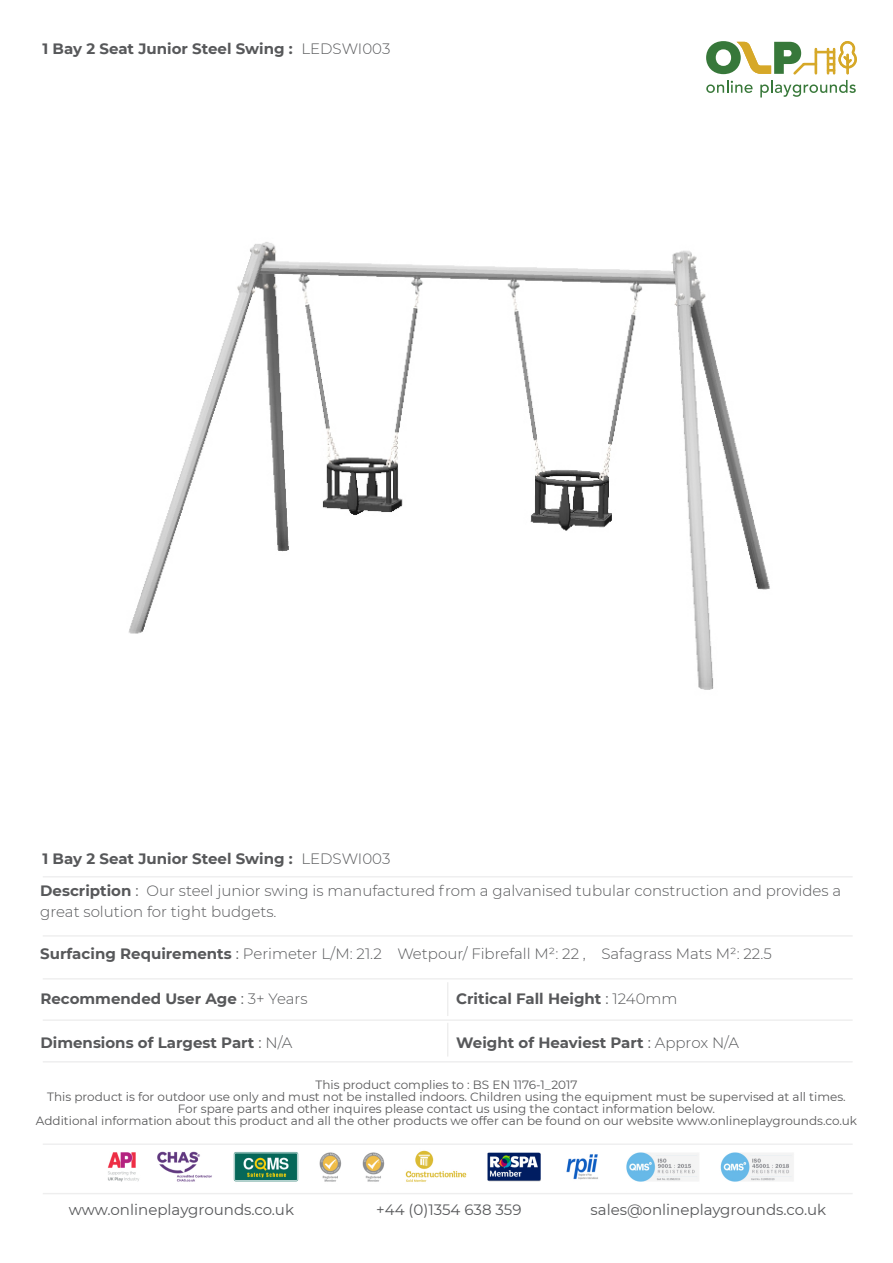
<style>
.page{position:relative;width:893px;height:1263px;background:#fff}
.page>*{position:absolute;margin:0;border:0;box-sizing:border-box;transform-origin:0 0}
.t1{font:300 15px/21px "Montserrat";color:#57585a}
.t2{font:700 15px "Montserrat";color:#57585a}
.t3{font:15px "Montserrat";color:#57585a}
.t4{font:12px/12px "Montserrat";color:#59595a;text-align:center}
.s1{font-weight:300}
.s2{font-weight:700}
.s3{font-weight:400}
</style>
<div class="page">
<img style="left:128px;top:97px;width:642px;height:593px">
<hr style="left:43px;top:1193px;width:810px;height:1px;background:#57585a">
<hr style="left:43px;top:1143px;width:810px;height:2px;background:#57585a">
<hr style="left:43px;top:1061px;width:810px;height:1px;background:#57585a">
<hr style="left:43px;top:1019px;width:810px;height:2px;background:#57585a">
<hr style="left:43px;top:978px;width:810px;height:1px;background:#57585a">
<hr style="left:447px;top:982px;width:1px;height:34px;background:#57585a">
<hr style="left:447px;top:1023px;width:1px;height:33px;background:#57585a">
<hr style="left:43px;top:876px;width:810px;height:1px;background:#57585a">
<hr style="left:43px;top:935px;width:810px;height:2px;background:#57585a">
<img style="left:107px;top:1150px;width:686px;height:32px">
<svg style="left:706px;top:41px;width:151px;height:56px"></svg>
<p class="t2" style="left:43px;top:40px;width:349px">1 Bay 2 Seat Junior Steel Swing : <span class="s1">LEDSWI003</span></p>
<p class="t2" style="left:43px;top:849px;width:349px">1 Bay 2 Seat Junior Steel Swing : <span class="s1">LEDSWI003</span></p>
<p class="t1" style="left:40px;top:880px;width:803px"><span class="s2">Description</span> <span class="s3">:</span> Our steel junior swing is manufactured from a galvanised tubular construction and provides a great solution for tight budgets.</p>
<p class="t1" style="left:40px;top:943px;width:733px"><span class="s2">Surfacing Requirements</span> <span class="s3">:</span> Perimeter L/M: 21.2 Wetpour/ Fibrefall M²: 22 , Safagrass Mats M²: 22.5</p>
<p class="t2" style="left:40px;top:990px;width:269px">Recommended User Age <span class="s3">:</span> <span class="s1">3+ Years</span></p>
<p class="t2" style="left:40px;top:1033px;width:254px">Dimensions of Largest Part <span class="s3">:</span> <span class="s1">N/A</span></p>
<p class="t4" style="left:36px;top:1078px;width:823px">This product complies to : BS EN 1176-1_2017<br>This product is for outdoor use only and must not be installed indoors. Children using the equipment must be supervised at all times.<br>For spare parts and other inquires please contact us using the contact information below.<br>Additional information about this product and all the other products we offer can be found on our website www.onlineplaygrounds.co.uk</p>
<p class="t2" style="left:456px;top:990px;width:223px">Critical Fall Height <span class="s3">:</span> <span class="s1">1240mm</span></p>
<p class="t2" style="left:456px;top:1033px;width:284px">Weight of Heaviest Part <span class="s3">:</span> <span class="s1">Approx N/A</span></p>
<p class="t3" style="left:69px;top:1200px;width:227px">www.onlineplaygrounds.co.uk</p>
<p class="t3" style="left:376px;top:1200px;width:147px">+44 (0)1354 638 359</p>
<p class="t3" style="left:591px;top:1200px;width:237px">sales@onlineplaygrounds.co.uk</p>
</div>
